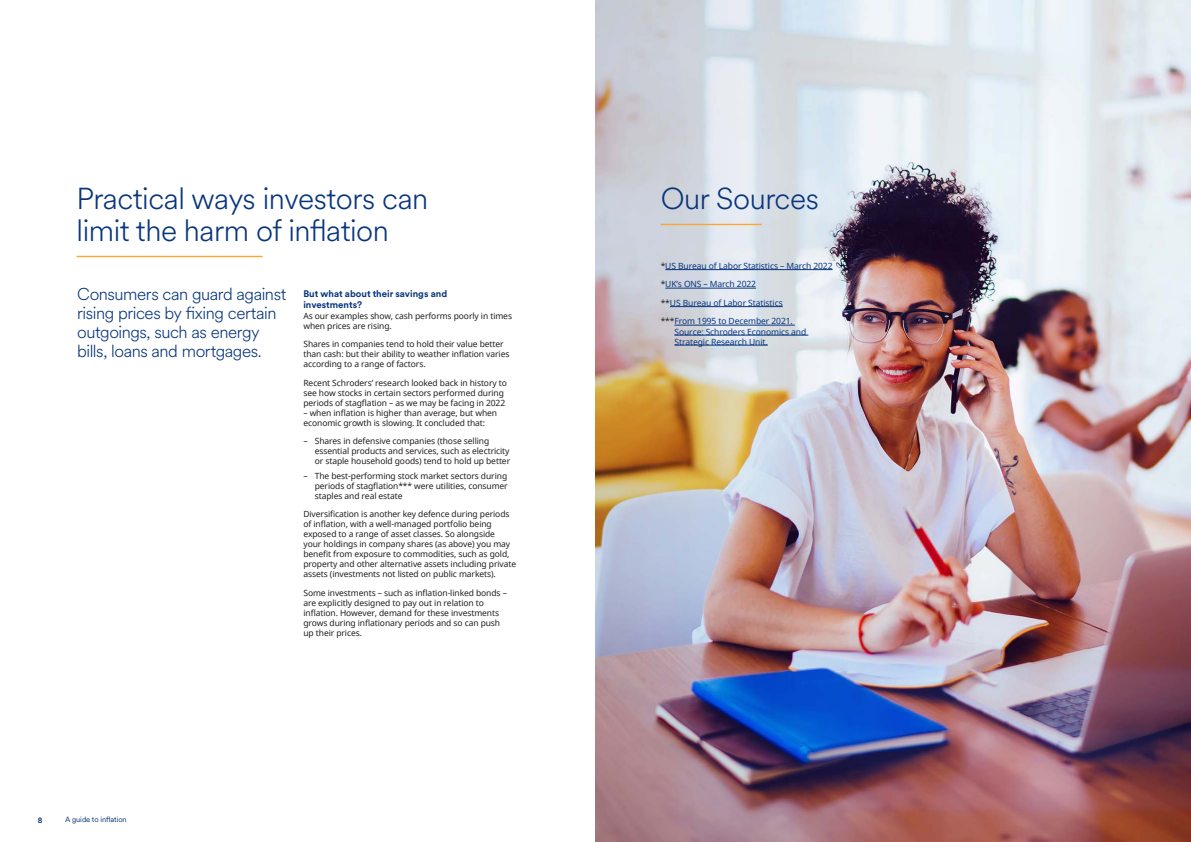
<style>
.page{position:relative;width:1191px;height:842px;background:#fff}
.page>*{position:absolute;margin:0;border:0;box-sizing:border-box;transform-origin:0 0}
._30_32_Benchmark_Intro{font:300 30px/32px "Schroders Circular";letter-spacing:-.015em;color:#08357c}
._17_19_Benchmark_Intro_prussian_blue{font:300 17px/19px "Schroders Circular";letter-spacing:-.025em;color:#08357c}
._9_5___10_5_Sub_head_Prussion_Blus_Schro_{font:700 9.5px/10.5px "Schroders Circular";color:#08357c}
._8_5_10_Body_Text_Black{font:8.5px/10px "Noto Sans";letter-spacing:-.01em;color:#231f20}
._8_5_10_Body_Text_Black-2{font:8.5px/10px "Noto Sans";letter-spacing:-.01em;color:#08357c}
._7_5_10_Folio_Text_Prussian_blue{font:7.5px "Schroders Circular";letter-spacing:-.01em;color:#08357c}
._7_5_10_Folio_Text_Prussian_blue-2{font:700 7.5px "Schroders Circular";color:#08357c}
.s1{color:#231f20}
</style>
<div class="page">
<img style="left:595px;top:0;width:596px;height:842px">
<hr style="left:77px;top:256px;width:186px;height:1px;background:#faa633">
<hr style="left:665px;top:269px;width:167px;height:1px;background:#08357c">
<hr style="left:665px;top:288px;width:91px;height:1px;background:#08357c">
<hr style="left:670px;top:306px;width:112px;height:1px;background:#08357c">
<hr style="left:674px;top:325px;width:121px;height:1px;background:#08357c">
<hr style="left:674px;top:335px;width:134px;height:1px;background:#08357c">
<hr style="left:674px;top:345px;width:93px;height:1px;background:#08357c">
<hr style="left:660px;top:224px;width:101px;height:1px;background:#faa633">
<p class="_30_32_Benchmark_Intro" style="left:77px;top:181px;width:353px">Practical ways investors can limit the harm of inflation</p>
<p class="_17_19_Benchmark_Intro_prussian_blue" style="left:77px;top:283px;width:211px">Consumers can guard against rising prices by fixing certain outgoings, such as energy bills, loans and mortgages.</p>
<p class="_9_5___10_5_Sub_head_Prussion_Blus_Schro_" style="left:303px;top:288px;width:145px">But what about their savings and investments?</p>
<p class="_8_5_10_Body_Text_Black" style="left:303px;top:311px;width:210px">As our examples show, cash performs poorly in times when prices are rising.</p>
<p class="_8_5_10_Body_Text_Black" style="left:303px;top:339px;width:207px">Shares in companies tend to hold their value better than cash: but their ability to weather inflation varies according to a range of factors.</p>
<p class="_8_5_10_Body_Text_Black" style="left:303px;top:378px;width:205px">Recent Schroders’ research looked back in history to see how stocks in certain sectors performed during periods of stagflation – as we may be facing in 2022</p>
<p class="_8_5_10_Body_Text_Black" style="left:303px;top:408px;width:195px">– when inflation is higher than average, but when economic growth is slowing. It concluded that:</p>
<p class="_8_5_10_Body_Text_Black" style="left:315px;top:436px;width:197px">Shares in defensive companies (those selling essential products and services, such as electricity or staple household goods) tend to hold up better</p>
<p class="_8_5_10_Body_Text_Black" style="left:315px;top:470px;width:194px;text-align:justify">The best-performing stock market sectors during periods of stagflation*** were utilities, consumer staples and real estate</p>
<p class="_8_5_10_Body_Text_Black" style="left:303px;top:509px;width:214px">Diversification is another key defence during periods of inflation, with a well-managed portfolio being exposed to a range of asset classes. So alongside<br>your holdings in company shares (as above) you may benefit from exposure to commodities, such as gold, property and other alternative assets including private assets (investments not listed on public markets).</p>
<p class="_8_5_10_Body_Text_Black" style="left:303px;top:587px;width:205px">Some investments – such as inflation-linked bonds – are explicitly designed to pay out in relation to inflation. However, demand for these investments grows during inflationary periods and so can push up their prices.</p>
<p class="_7_5_10_Folio_Text_Prussian_blue-2" style="left:38px;top:815px;width:6px">8</p>
<p class="_7_5_10_Folio_Text_Prussian_blue" style="left:65px;top:815px;width:63px">A guide to inflation</p>
<p class="_30_32_Benchmark_Intro" style="left:660px;top:181px;width:160px">Our Sources</p>
<p class="_8_5_10_Body_Text_Black-2" style="left:660px;top:261px;width:173px"><span class="s1">*</span>US Bureau of Labor Statistics – March 2022</p>
<p class="_8_5_10_Body_Text_Black-2" style="left:660px;top:279px;width:97px"><span class="s1">*</span>UK’s ONS – March 2022</p>
<p class="_8_5_10_Body_Text_Black-2" style="left:660px;top:298px;width:123px"><span class="s1">**</span>US Bureau of Labor Statistics</p>
<p class="_8_5_10_Body_Text_Black-2" style="left:674px;top:316px;width:133px;text-indent:-14px"><span class="s1">***</span>From 1995 to December 2021.<br>Source: Schroders Economics and<br>Strategic Research Unit.</p>
</div>
